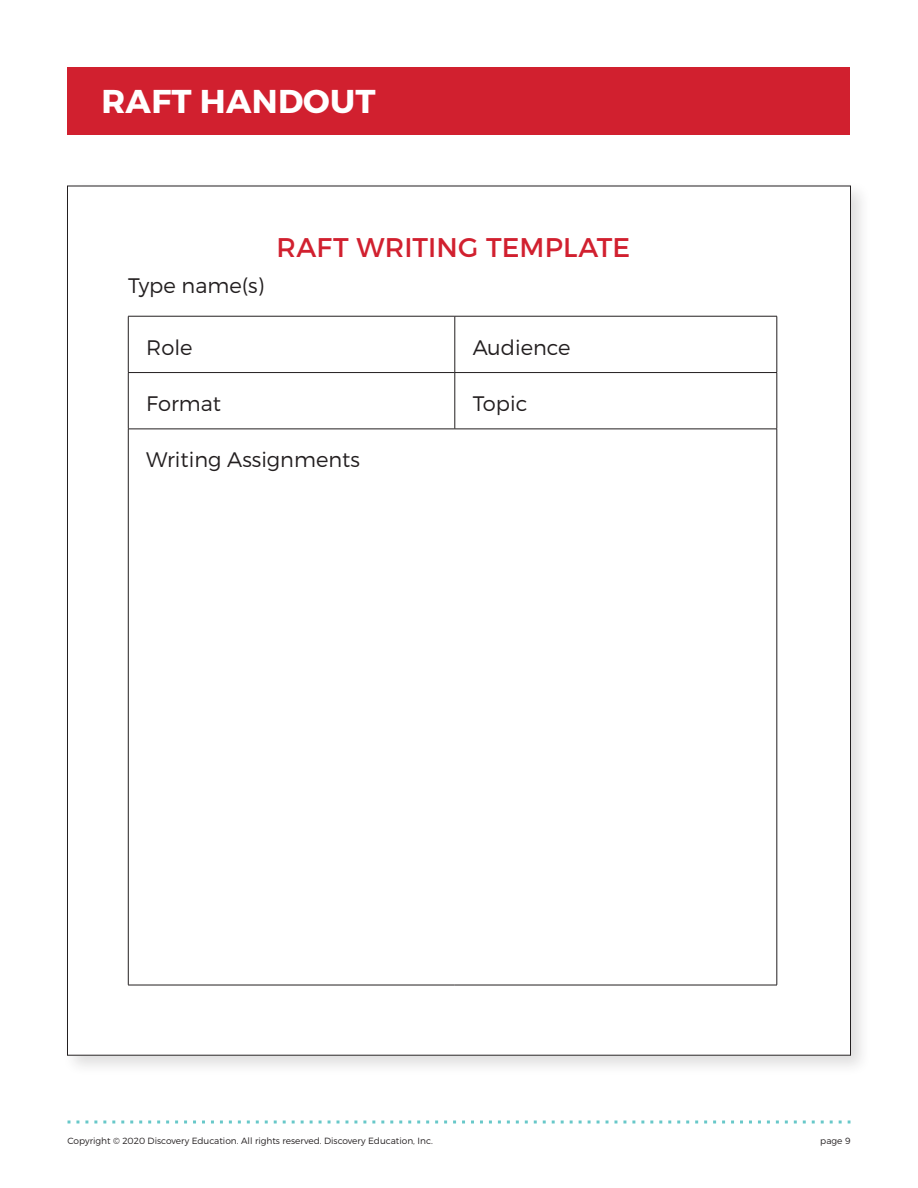
<style>
.page{position:relative;width:918px;height:1188px;background:#fff}
.page>*{position:absolute;margin:0;border:0;box-sizing:border-box;transform-origin:0 0}
.t1{font:700 33px "Montserrat";letter-spacing:.01em;color:#fff}
.Body_Copy{font:27px "Montserrat";letter-spacing:.005em;color:#d1202f}
.Body_Copy-2{font:300 21px "Montserrat";color:#231f20}
.t2{font:300 9px "Montserrat";color:#231f20}
</style>
<div class="page">
<svg style="left:68px;top:1120px;width:782px;height:4px"></svg>
<div style="left:61px;top:180px;width:810px;height:896px;background:#231f20;opacity:.15"></div>
<div style="left:68px;top:186px;width:782px;height:869px;background:#fff"></div>
<div style="left:68px;top:68px;width:782px;height:67px;background:#d1202f"></div>
<hr style="left:128px;top:316px;width:327px;height:1px;background:#231f20">
<hr style="left:128px;top:316px;width:1px;height:56px;background:#231f20">
<hr style="left:455px;top:316px;width:322px;height:1px;background:#231f20">
<hr style="left:455px;top:316px;width:1px;height:56px;background:#231f20">
<hr style="left:777px;top:316px;width:1px;height:56px;background:#231f20">
<hr style="left:128px;top:372px;width:327px;height:1px;background:#231f20">
<hr style="left:128px;top:373px;width:1px;height:56px;background:#231f20">
<hr style="left:455px;top:372px;width:322px;height:1px;background:#231f20">
<hr style="left:455px;top:373px;width:1px;height:56px;background:#231f20">
<hr style="left:777px;top:373px;width:1px;height:56px;background:#231f20">
<hr style="left:128px;top:429px;width:327px;height:1px;background:#231f20">
<hr style="left:128px;top:429px;width:1px;height:556px;background:#231f20">
<hr style="left:455px;top:429px;width:322px;height:1px;background:#231f20">
<hr style="left:777px;top:429px;width:1px;height:556px;background:#231f20">
<hr style="left:128px;top:985px;width:327px;height:1px;background:#231f20">
<hr style="left:455px;top:985px;width:322px;height:1px;background:#231f20">
<p class="t1" style="left:101px;top:81px;width:276px">RAFT HANDOUT</p>
<p class="Body_Copy-2" style="left:128px;top:273px;width:138px">Type name(s)</p>
<p class="Body_Copy" style="left:276px;top:231px;width:355px">RAFT WRITING TEMPLATE</p>
<p class="Body_Copy-2" style="left:146px;top:334px;width:48px">Role</p>
<p class="Body_Copy-2" style="left:473px;top:334px;width:99px">Audience</p>
<p class="Body_Copy-2" style="left:146px;top:391px;width:76px">Format</p>
<p class="Body_Copy-2" style="left:473px;top:391px;width:56px">Topic</p>
<p class="Body_Copy-2" style="left:146px;top:447px;width:215px">Writing Assignments</p>
<p class="t2" style="left:68px;top:1136px;width:367px">Copyright © 2020 Discovery Education. All rights reserved. Discovery Education, Inc.</p>
<p class="t2" style="left:820px;top:1136px;width:32px">page 9</p>
</div>
